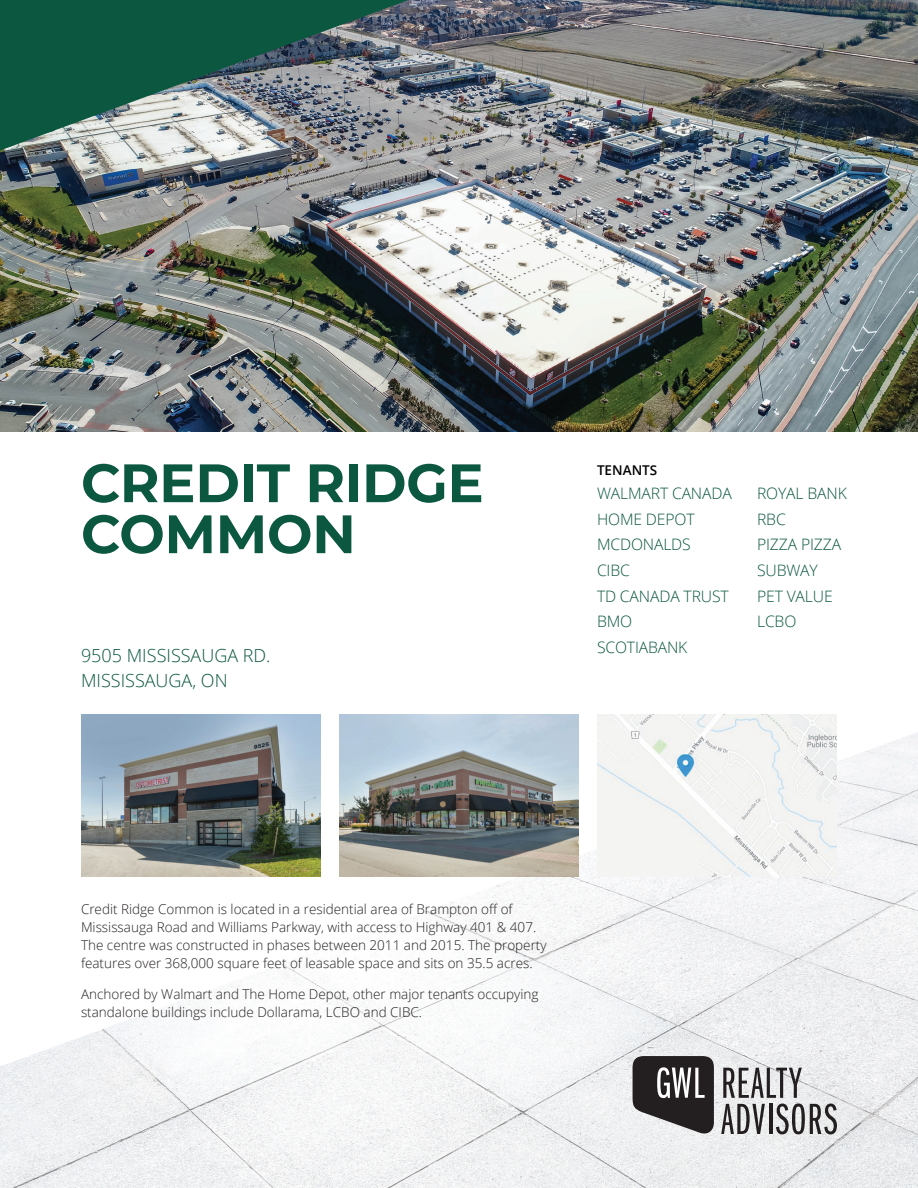
<style>
.page{position:relative;width:918px;height:1188px;background:#fff}
.page>*{position:absolute;margin:0;border:0;box-sizing:border-box;transform-origin:0 0}
.t1{font:700 54px "Montserrat";letter-spacing:-.005em;color:#0c5740}
.t2{font:300 18px "Open Sans";color:#0c5740}
.t3{font:300 15.75px "Open Sans";letter-spacing:-.01em;color:#0c5740}
.Paragraph_Copy_-_Lig{font:300 13.5px/18px "Open Sans";color:#231f20}
.t4{font:600 13.5px "Open Sans";color:#000}
</style>
<div class="page">
<img style="left:0;top:732px;width:918px;height:456px">
<svg style="left:633px;top:1056px;width:81px;height:79px;background:#585657"></svg>
<svg style="left:721px;top:1068px;width:116px;height:66px"></svg>
<img style="left:0;top:0;width:918px;height:432px">
<img style="left:81px;top:714px;width:240px;height:162px">
<img style="left:339px;top:714px;width:240px;height:162px">
<img style="left:597px;top:714px;width:240px;height:162px">
<img style="left:0;top:0;width:445px;height:156px">
<h1 class="t1" style="left:81px;top:444px;width:404px">CREDIT RIDGE</h1>
<h1 class="t1" style="left:81px;top:495px;width:276px">COMMON</h1>
<h2 class="t2" style="left:81px;top:643px;width:191px">9505 MISSISSAUGA RD.</h2>
<h2 class="t2" style="left:81px;top:668px;width:148px">MISSISSAUGA, ON</h2>
<h3 class="t4" style="left:597px;top:461px;width:62px">TENANTS</h3>
<h2 class="t3" style="left:597px;top:483px;width:136px">WALMART CANADA</h2>
<h2 class="t3" style="left:597px;top:508px;width:99px">HOME DEPOT</h2>
<h2 class="t3" style="left:597px;top:534px;width:95px">MCDONALDS</h2>
<h2 class="t3" style="left:597px;top:560px;width:34px">CIBC</h2>
<h2 class="t3" style="left:597px;top:585px;width:133px">TD CANADA TRUST</h2>
<h2 class="t3" style="left:597px;top:611px;width:37px">BMO</h2>
<h2 class="t3" style="left:597px;top:637px;width:92px">SCOTIABANK</h2>
<h2 class="t3" style="left:757px;top:483px;width:91px">ROYAL BANK</h2>
<h2 class="t3" style="left:757px;top:508px;width:30px">RBC</h2>
<h2 class="t3" style="left:757px;top:534px;width:86px">PIZZA PIZZA</h2>
<h2 class="t3" style="left:757px;top:560px;width:62px">SUBWAY</h2>
<h2 class="t3" style="left:757px;top:585px;width:77px">PET VALUE</h2>
<h2 class="t3" style="left:757px;top:611px;width:41px">LCBO</h2>
<p class="Paragraph_Copy_-_Lig" style="left:81px;top:899px;width:467px">Credit Ridge Common is located in a residential area of Brampton off of Mississauga Road and Williams Parkway, with access to Highway 401 &amp; 407.<br>The centre was constructed in phases between 2011 and 2015. The property features over 368,000 square feet of leasable space and sits on 35.5 acres.</p>
<p class="Paragraph_Copy_-_Lig" style="left:81px;top:985px;width:459px">Anchored by Walmart and The Home Depot, other major tenants occupying standalone buildings include Dollarama, LCBO and CIBC.</p>
</div>
